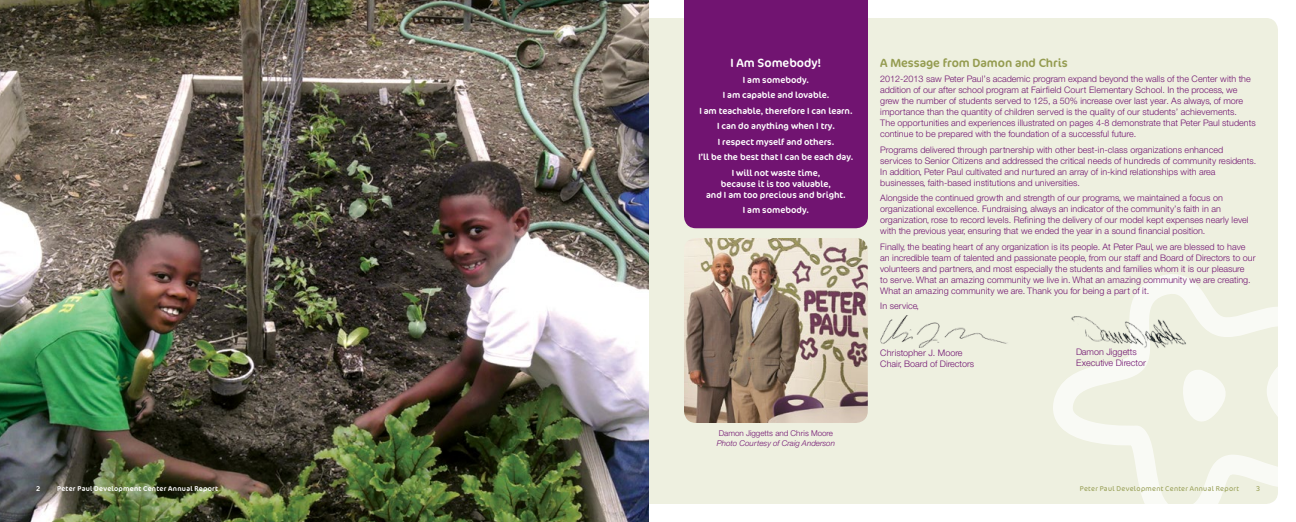
<style>
.page{position:relative;width:1296px;height:522px;background:#fff}
.page>*{position:absolute;margin:0;border:0;box-sizing:border-box;transform-origin:0 0}
.Body{font:12px "Cocon";color:#949b50}
.t1{font:12px "Cocon";color:#fff}
.Body-2{font:300 9px/11px "Helvetica Neue";color:#711471}
.t2{font:9px/11px "Cocon";color:#fff;text-align:center}
.Body-3{font:italic 300 8px/10px "Helvetica Neue";color:#711471}
.t3{font:7px "Cocon";letter-spacing:.04em;color:#fff}
.t4{font:300 7px "Cocon";letter-spacing:.045em;color:#949b50}
.s1{font-style:normal}
</style>
<div class="page">
<div style="left:636px;top:18px;width:642px;height:486px;background:#eef0e0;border-radius:12px"></div>
<svg style="left:1053px;top:274px;width:225px;height:230px"></svg>
<svg style="left:1177px;top:366px;width:53px;height:60px"></svg>
<img style="left:0;top:0;width:649px;height:522px">
<div style="left:684px;top:0;width:184px;height:228px;background:#711471"></div>
<img style="left:684px;top:238px;width:184px;height:185px">
<img style="left:880px;top:315px;width:127px;height:33px">
<img style="left:1064px;top:312px;width:130px;height:38px">
<p class="t3" style="left:36px;top:485px;width:6px">2</p>
<p class="t3" style="left:57px;top:485px;width:162px">Peter Paul Development Center Annual Report</p>
<p class="t1" style="left:731px;top:56px;width:92px">I Am Somebody!</p>
<p class="t2" style="left:743px;top:74px;width:68px">I am somebody.</p>
<p class="t2" style="left:723px;top:90px;width:108px">I am capable and lovable.</p>
<p class="t2" style="left:699px;top:105px;width:155px">I am teachable, therefore I can learn.</p>
<p class="t2" style="left:717px;top:121px;width:119px">I can do anything when I try.</p>
<p class="t2" style="left:718px;top:136px;width:118px">I respect myself and others.</p>
<p class="t2" style="left:698px;top:152px;width:157px">I’ll be the best that I can be each day.</p>
<p class="t2" style="left:706px;top:167px;width:141px">I will not waste time,<br>because it is too valuable,<br>and I am too precious and bright.</p>
<p class="t2" style="left:743px;top:205px;width:68px">I am somebody.</p>
<p class="Body-3" style="left:717px;top:428px;width:120px"><span class="s1">Damon Jiggetts and Chris Moore<br></span>Photo Courtesy of Craig Anderson</p>
<p class="Body" style="left:880px;top:56px;width:189px">A Message from Damon and Chris</p>
<p class="Body-2" style="left:880px;top:73px;width:377px">2012-2013 saw Peter Paul’s academic program expand beyond the walls of the Center with the addition of our after school program at Fairfield Court Elementary School. In the process, we grew the number of students served to 125, a 50% increase over last year. As always, of more importance than the quantity of children served is the quality of our students’ achievements.<br>The opportunities and experiences illustrated on pages 4-8 demonstrate that Peter Paul students continue to be prepared with the foundation of a successful future.</p>
<p class="Body-2" style="left:880px;top:144px;width:377px">Programs delivered through partnership with other best-in-class organizations enhanced services to Senior Citizens and addressed the critical needs of hundreds of community residents.<br>In addition, Peter Paul cultivated and nurtured an array of in-kind relationships with area businesses, faith-based institutions and universities.</p>
<p class="Body-2" style="left:880px;top:192px;width:370px">Alongside the continued growth and strength of our programs, we maintained a focus on organizational excellence. Fundraising, always an indicator of the community’s faith in an organization, rose to record levels. Refining the delivery of our model kept expenses nearly level with the previous year, ensuring that we ended the year in a sound financial position.</p>
<p class="Body-2" style="left:880px;top:241px;width:377px">Finally, the beating heart of any organization is its people. At Peter Paul, we are blessed to have an incredible team of talented and passionate people, from our staff and Board of Directors to our volunteers and partners, and most especially the students and families whom it is our pleasure<br>to serve. What an amazing community we live in. What an amazing community we are creating.<br>What an amazing community we are. Thank you for being a part of it.</p>
<p class="Body-2" style="left:880px;top:300px;width:40px">In service,</p>
<p class="Body-2" style="left:880px;top:347px;width:95px">Christopher J. Moore<br>Chair, Board of Directors</p>
<p class="Body-2" style="left:1076px;top:346px;width:62px">Damon Jiggetts</p>
<p class="Body-2" style="left:1076px;top:357px;width:71px">Executive Director</p>
<p class="t4" style="left:1080px;top:485px;width:161px">Peter Paul Development Center Annual Report</p>
<p class="t4" style="left:1256px;top:485px;width:5px">3</p>
</div>
